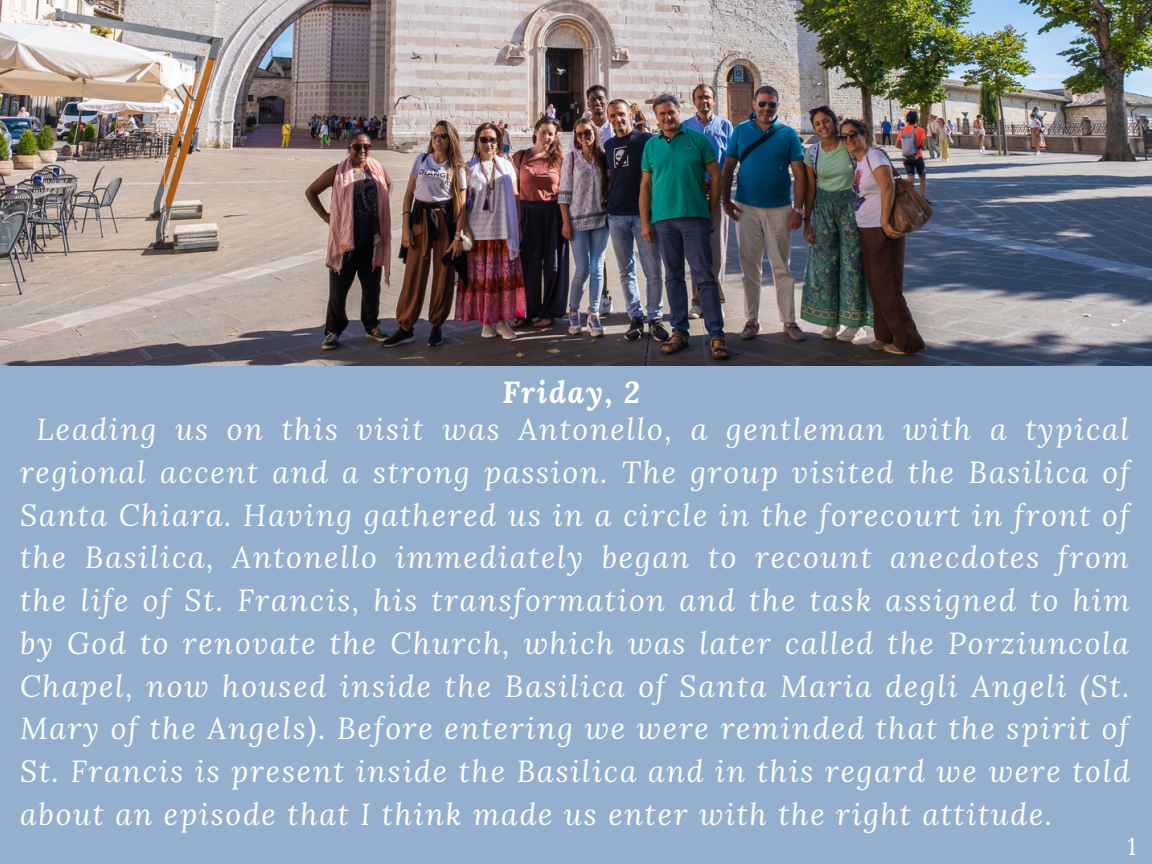
<style>
.page{position:relative;width:1152px;height:864px;background:#95b0ce}
.page>*{position:absolute;margin:0;border:0;box-sizing:border-box;transform-origin:0 0}
.t1{font:italic 30.15px/42.8px "Lora";letter-spacing:.06em;color:#fff;text-align:justify}
.t2{font:italic 700 30.15px "Lora";letter-spacing:.06em;color:#fff}
.t3{font:24.15px "Lora";color:#fff}
</style>
<div class="page">
<img style="left:0;top:0;width:1152px;height:366px">
<p class="t2" style="left:502px;top:372px;width:139px">Friday, 2</p>
<p class="t1" style="left:20px;top:407px;width:1111px;text-indent:16px">Leading us on this visit was Antonello, a gentleman with a typical regional accent and a strong passion. The group visited the Basilica of Santa Chiara. Having gathered us in a circle in the forecourt in front of the Basilica, Antonello immediately began to recount anecdotes from the life of St. Francis, his transformation and the task assigned to him by God to renovate the Church, which was later called the Porziuncola Chapel, now housed inside the Basilica of Santa Maria degli Angeli (St.<br>Mary of the Angels). Before entering we were reminded that the spirit of St. Francis is present inside the Basilica and in this regard we were told about an episode that I think made us enter with the right attitude.</p>
<p class="t3" style="left:1127px;top:831px;width:10px">1</p>
</div>
